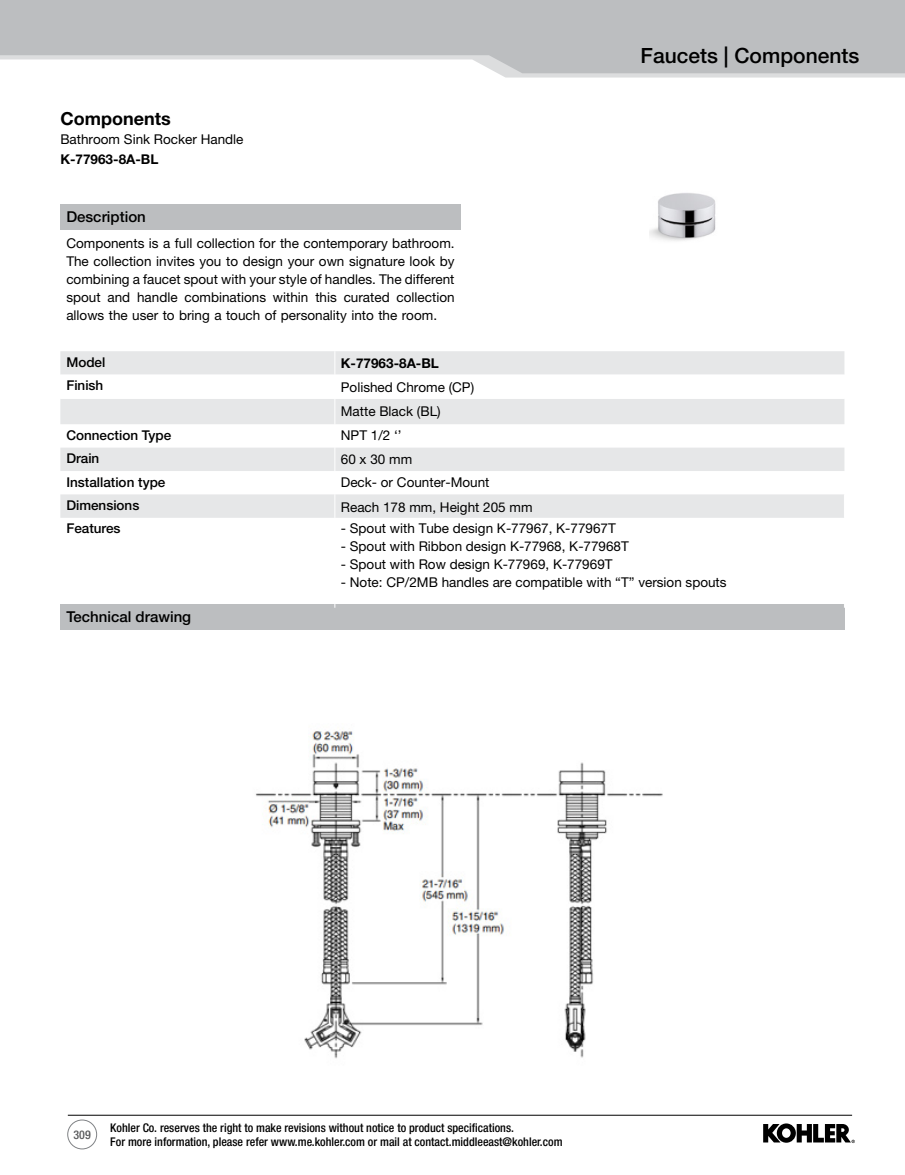
<style>
.page{position:relative;width:905px;height:1175px;background:#fff}
.page>*{position:absolute;margin:0;border:0;box-sizing:border-box;transform-origin:0 0}
.t1{font:500 21px "Helvetica Neue LT Pro";color:#000}
.t2{font:700 18px "Helvetica Neue LT Pro";color:#000}
.t3{font:500 15px "Helvetica Neue LT Pro";color:#000}
.t4{font:13.5px/23.7px "Helvetica Neue LT Pro";color:#000}
.t5{font:500 13.5px "Helvetica Neue LT Pro";color:#000}
.t6{font:500 condensed 12px/13.5px "Helvetica Neue LT Pro";color:#000}
.t7{font:500 condensed 12px "Helvetica Neue LT Pro";color:#58595b}
.s1{font-weight:700}
</style>
<div class="page">
<hr style="left:68px;top:1115px;width:784px;height:1px;background:#000">
<svg style="left:498px;top:73px;width:406px;height:5px;background:#dddedf"></svg>
<svg style="left:0;top:0;width:904px;height:73px;background:#c3c5c7"></svg>
<svg style="left:763px;top:1123px;width:91px;height:20px"></svg>
<div style="left:67px;top:1119px;width:30px;height:30px;border:1px solid #808285;border-radius:50%"></div>
<div style="left:60px;top:604px;width:784px;height:26px;background:#bcbec0"></div>
<div style="left:60px;top:204px;width:400px;height:25px;background:#bcbec0"></div>
<hr style="left:334px;top:518px;width:1px;height:90px;background:#fff">
<svg style="left:60px;top:351px;width:785px;height:167px"></svg>
<img style="left:649px;top:193px;width:67px;height:48px">
<img style="left:255px;top:731px;width:408px;height:328px">
<p class="t2" style="left:60px;top:107px;width:112px">Components</p>
<p class="t4" style="left:60px;top:130px;width:185px;line-height:19.2px">Bathroom Sink Rocker Handle<br><span class="s1">K-77963-8A-BL</span></p>
<p class="t3" style="left:66px;top:208px;width:81px">Description</p>
<p class="t4" style="left:66px;top:234px;width:390px;line-height:18px;text-align:justify">Components is a full collection for the contemporary bathroom.<br>The collection invites you to design your own signature look by combining a faucet spout with your style of handles. The different spout and handle combinations within this curated collection allows the user to bring a touch of personality into the room.</p>
<p class="t5" style="left:66px;top:354px;width:41px">Model</p>
<p class="t5" style="left:66px;top:377px;width:39px">Finish</p>
<p class="t5" style="left:66px;top:427px;width:106px">Connection Type</p>
<p class="t5" style="left:66px;top:450px;width:35px">Drain</p>
<p class="t5" style="left:66px;top:474px;width:101px">Installation type</p>
<p class="t5" style="left:66px;top:497px;width:75px">Dimensions</p>
<p class="t4" style="left:341px;top:351px;width:150px"><span class="s1">K-77963-8A-BL<br></span>Polished Chrome (CP)<br>Matte Black (BL)<br>NPT 1/2 ‘’<br>60 x 30 mm<br>Deck- or Counter-Mount</p>
<p class="t4" style="left:341px;top:494px;width:193px">Reach 178 mm, Height 205 mm</p>
<p class="t1" style="left:640px;top:43px;width:220px">Faucets | Components</p>
<p class="t5" style="left:66px;top:520px;width:56px">Features</p>
<p class="t4" style="left:341px;top:516px;width:276px">- Spout with Tube design K-77967, K-77967T</p>
<p class="t4" style="left:341px;top:534px;width:289px">- Spout with Ribbon design K-77968, K-77968T</p>
<p class="t4" style="left:341px;top:552px;width:273px">- Spout with Row design K-77969, K-77969T</p>
<p class="t4" style="left:341px;top:570px;width:387px">- Note: CP/2MB handles are compatible with “T” version spouts</p>
<p class="t3" style="left:66px;top:608px;width:126px">Technical drawing</p>
<p class="t7" style="left:74px;top:1127px;width:19px">309</p>
<p class="t6" style="left:110px;top:1120px;width:454px">Kohler Co. reserves the right to make revisions without notice to product specifications.<br>For more information, please refer www.me.kohler.com or mail at contact.middleeast@kohler.com</p>
</div>
